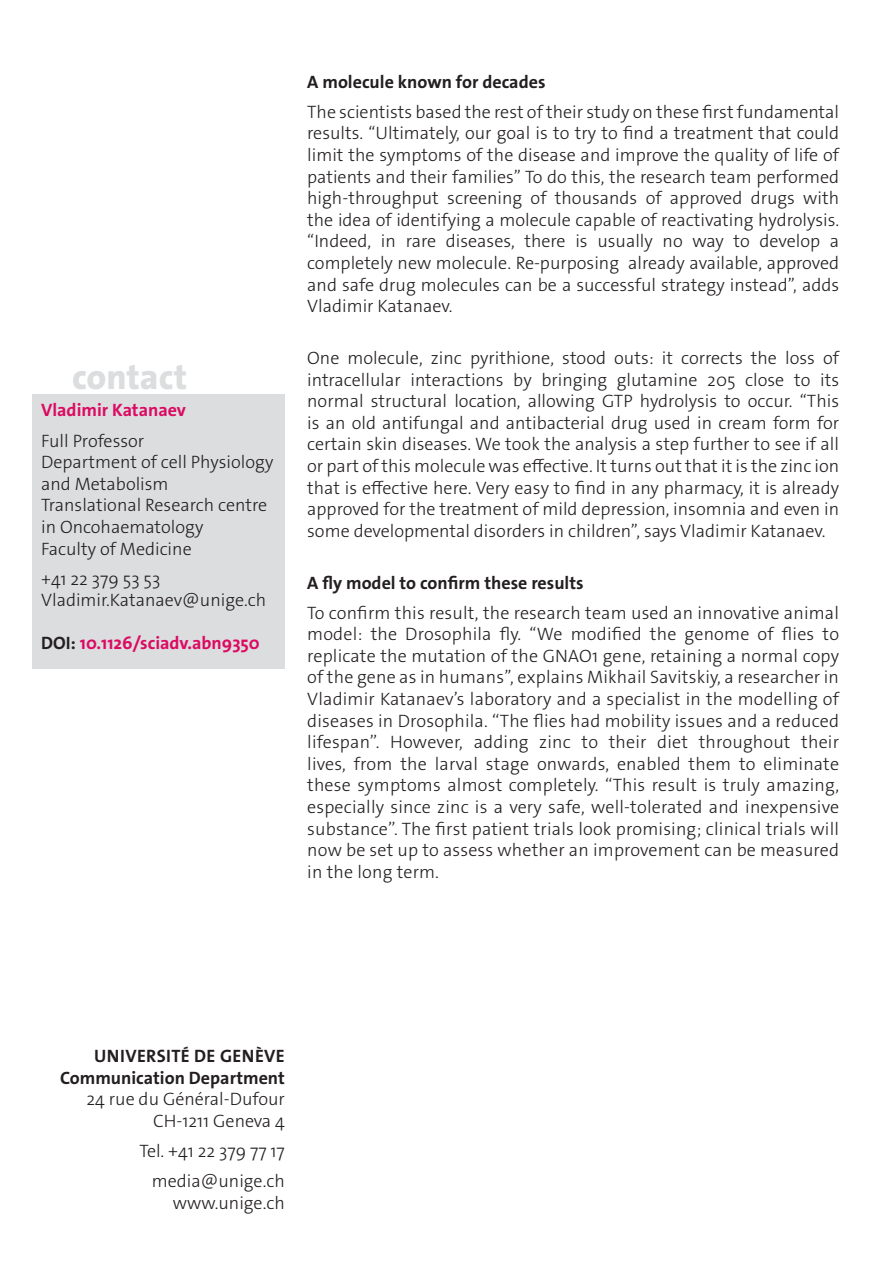
<style>
.page{position:relative;width:893px;height:1263px;background:#fff}
.page>*{position:absolute;margin:0;border:0;box-sizing:border-box;transform-origin:0 0}
._4__texte_courant{font:800 35.7px "The Sans Os F";color:#dcdddf}
._4__texte_courant-2{font:300 18px/21.6px "The Sans Os F";color:#231f20;text-align:justify}
.texte_courant{font:300 18px/21.6px "The Sans Os F";color:#231f20;text-align:right}
._4__texte_courant-3{font:700 18px "The Sans Os F";color:#231f20}
._4__texte_courant-4{font:700 18px "The Sans Os F";color:#db0a62}
.texte_courant-2{font:700 18px "The Sans Os F";letter-spacing:.02em;color:#231f20}
.s1{color:#231f20}
.s2{font-weight:700}
</style>
<div class="page">
<div style="left:33px;top:395px;width:252px;height:274px;background:#dcdddf"></div>
<p class="_4__texte_courant" style="left:72px;top:354px;width:116px">contact</p>
<p class="_4__texte_courant-4" style="left:41px;top:399px;width:146px">Vladimir Katanaev</p>
<p class="_4__texte_courant-2" style="left:41px;top:430px;width:234px;text-align:left">Full Professor<br>Department of cell Physiology and Metabolism<br>Translational Research centre in Oncohaematology<br>Faculty of Medicine</p>
<p class="_4__texte_courant-2" style="left:41px;top:568px;width:227px">+41 22 379 53 53<br>Vladimir.Katanaev@unige.ch</p>
<p class="_4__texte_courant-4" style="left:41px;top:632px;width:220px"><span class="s1">DOI:</span> 10.1126/sciadv.abn9350</p>
<p class="_4__texte_courant-3" style="left:307px;top:70px;width:240px">A molecule known for decades</p>
<p class="_4__texte_courant-2" style="left:307px;top:101px;width:533px">The scientists based the rest of their study on these first fundamental results. ‘‘Ultimately, our goal is to try to find a treatment that could limit the symptoms of the disease and improve the quality of life of patients and their families” To do this, the research team performed high-throughput screening of thousands of approved drugs with the idea of identifying a molecule capable of reactivating hydrolysis. ‘‘Indeed, in rare diseases, there is usually no way to develop a completely new molecule. Re-purposing already available, approved and safe drug molecules can be a successful strategy instead”, adds Vladimir Katanaev.</p>
<p class="_4__texte_courant-2" style="left:307px;top:347px;width:533px">One molecule, zinc pyrithione, stood outs: it corrects the loss of intracellular interactions by bringing glutamine 205 close to its normal structural location, allowing GTP hydrolysis to occur. ‘‘This is an old antifungal and antibacterial drug used in cream form for certain skin diseases. We took the analysis a step further to see if all or part of this molecule was effective. It turns out that it is the zinc ion that is effective here. Very easy to find in any pharmacy, it is already approved for the treatment of mild depression, insomnia and even in some developmental disorders in children’’, says Vladimir Katanaev.</p>
<p class="_4__texte_courant-3" style="left:307px;top:571px;width:278px">A fly model to confirm these results</p>
<p class="_4__texte_courant-2" style="left:307px;top:602px;width:533px">To confirm this result, the research team used an innovative animal model: the Drosophila fly. ‘‘We modified the genome of flies to replicate the mutation of the GNAO1 gene, retaining a normal copy of the gene as in humans’’, explains Mikhail Savitskiy, a researcher in Vladimir Katanaev’s laboratory and a specialist in the modelling of diseases in Drosophila. ‘‘The flies had mobility issues and a reduced lifespan’’. However, adding zinc to their diet throughout their lives, from the larval stage onwards, enabled them to eliminate these symptoms almost completely. ‘‘This result is truly amazing, especially since zinc is a very safe, well-tolerated and inexpensive substance’’. The first patient trials look promising; clinical trials will now be set up to assess whether an improvement can be measured in the long term.</p>
<p class="texte_courant-2" style="left:94px;top:1044px;width:192px">UNIVERSITÉ DE GENÈVE</p>
<p class="texte_courant" style="left:60px;top:1067px;width:226px"><span class="s2">Communication Department<br></span>24 rue du Général-Dufour<br>CH-1211 Geneva 4</p>
<p class="texte_courant" style="left:139px;top:1140px;width:147px">Tel. +41 22 379 77 17</p>
<p class="texte_courant" style="left:152px;top:1170px;width:135px">media@unige.ch www.unige.ch</p>
</div>
